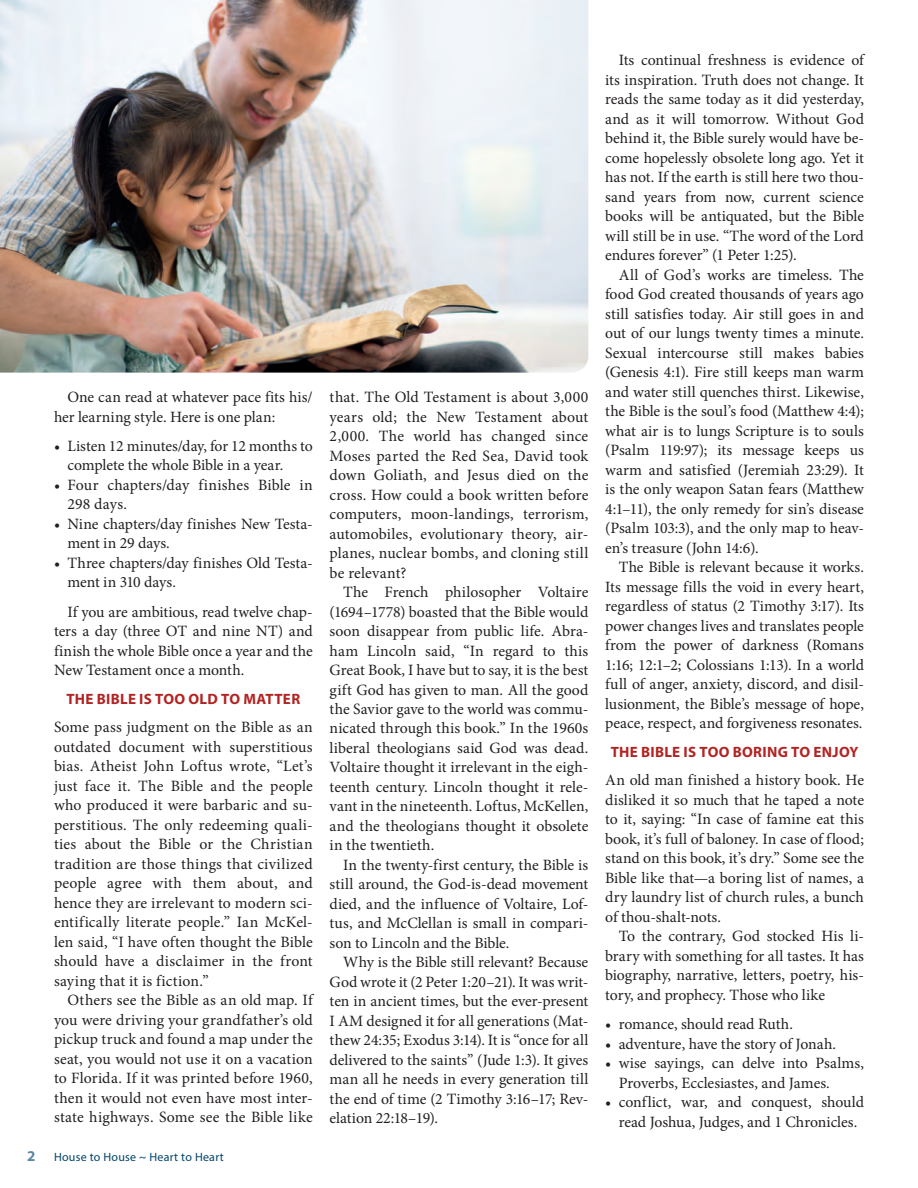
<style>
.page{position:relative;width:918px;height:1188px;background:#fff}
.page>*{position:absolute;margin:0;border:0;box-sizing:border-box;transform-origin:0 0}
.Body_Serif{font:15.75px/19.5px "Minion Pro";color:#231f20;text-align:justify}
.Main_Article_Heading{font:700 15px "Myriad Pro";letter-spacing:.02em;color:#b22423}
.t1{font:12px "Myriad Pro";letter-spacing:.02em;color:#00446a}
.s1{font-weight:700;font-size:15px;color:#5c87a1}
</style>
<div class="page">
<img style="left:0;top:0;width:588px;height:373px">
<p class="Body_Serif" style="left:54px;top:387px;width:260px;text-indent:13px">One can read at whatever pace fits his/ her learning style. Here is one plan:</p>
<p class="Body_Serif" style="left:68px;top:436px;width:247px;text-indent:-14px">• Listen 12 minutes/day, for 12 months to complete the whole Bible in a year.</p>
<p class="Body_Serif" style="left:68px;top:475px;width:247px;text-indent:-14px">• Four chapters/day finishes Bible in<br>298 days.</p>
<p class="Body_Serif" style="left:68px;top:514px;width:247px;text-indent:-14px">• Nine chapters/day finishes New Testa&shy;ment in 29 days.</p>
<p class="Body_Serif" style="left:68px;top:553px;width:247px;text-indent:-14px">• Three chapters/day finishes Old Testa&shy;ment in 310 days.</p>
<p class="Body_Serif" style="left:54px;top:602px;width:260px;text-indent:13px">If you are ambitious, read twelve chap&shy;ters a day (three OT and nine NT) and finish the whole Bible once a year and the New Testament once a month.</p>
<p class="Main_Article_Heading" style="left:66px;top:689px;width:235px">THE BIBLE IS TOO OLD TO MATTER</p>
<p class="Body_Serif" style="left:54px;top:717px;width:260px">Some pass judgment on the Bible as an outdated document with superstitious bias. Atheist John Loftus wrote, “Let’s just face it. The Bible and the people who produced it were barbaric and su&shy;perstitious. The only redeeming quali&shy;ties about the Bible or the Christian tradition are those things that civilized people agree with them about, and hence they are irrelevant to modern sci&shy;entifically literate people.” Ian McKel&shy;len said, “I have often thought the Bible should have a disclaimer in the front saying that it is fiction.”</p>
<p class="Body_Serif" style="left:54px;top:990px;width:260px;text-indent:13px">Others see the Bible as an old map. If you were driving your grandfather’s old pickup truck and found a map under the seat, you would not use it on a vacation to Florida. If it was printed before 1960, then it would not even have most inter&shy;state highways. Some see the Bible like</p>
<p class="t1" style="left:27px;top:1150px;width:198px"><span class="s1">2</span> House to House ~ Heart to Heart</p>
<p class="Body_Serif" style="left:330px;top:387px;width:260px">that. The Old Testament is about 3,000 years old; the New Testament about 2,000. The world has changed since Moses parted the Red Sea, David took down Goliath, and Jesus died on the cross. How could a book written before computers, moon-landings, terrorism, automobiles, evolutionary theory, air&shy;planes, nuclear bombs, and cloning still be relevant?</p>
<p class="Body_Serif" style="left:330px;top:582px;width:260px;text-indent:13px">The French philosopher Voltaire (1694–1778) boasted that the Bible would soon disappear from public life. Abra&shy;ham Lincoln said, “In regard to this Great Book, I have but to say, it is the best gift God has given to man. All the good the Savior gave to the world was commu&shy;nicated through this book.” In the 1960s liberal theologians said God was dead.<br>Voltaire thought it irrelevant in the eigh&shy;teenth century. Lincoln thought it rele&shy;vant in the nineteenth. Loftus, McKellen, and the theologians thought it obsolete in the twentieth.</p>
<p class="Body_Serif" style="left:330px;top:855px;width:260px;text-indent:13px">In the twenty-first century, the Bible is still around, the God-is-dead movement died, and the influence of Voltaire, Lof&shy;tus, and McClellan is small in compari&shy;son to Lincoln and the Bible.</p>
<p class="Body_Serif" style="left:330px;top:953px;width:260px;text-indent:13px">Why is the Bible still relevant? Because God wrote it (2 Peter 1:20–21). It was writ&shy;ten in ancient times, but the ever-present I AM designed it for all generations (Mat&shy;thew 24:35; Exodus 3:14). It is “once for all delivered to the saints” (Jude 1:3). It gives man all he needs in every generation till the end of time (2 Timothy 3:16–17; Rev&shy;elation 22:18–19).</p>
<p class="Body_Serif" style="left:605px;top:51px;width:260px;text-indent:13px">Its continual freshness is evidence of its inspiration. Truth does not change. It reads the same today as it did yesterday, and as it will tomorrow. Without God behind it, the Bible surely would have be&shy;come hopelessly obsolete long ago. Yet it has not. If the earth is still here two thou&shy;sand years from now, current science books will be antiquated, but the Bible will still be in use. “The word of the Lord endures forever” (1 Peter 1:25).</p>
<p class="Body_Serif" style="left:605px;top:265px;width:260px;text-indent:13px">All of God’s works are timeless. The food God created thousands of years ago still satisfies today. Air still goes in and out of our lungs twenty times a minute.<br>Sexual intercourse still makes babies (Genesis 4:1). Fire still keeps man warm and water still quenches thirst. Likewise, the Bible is the soul’s food (Matthew 4:4); what air is to lungs Scripture is to souls (Psalm 119:97); its message keeps us warm and satisfied (Jeremiah 23:29). It is the only weapon Satan fears (Matthew 4:1–11), the only remedy for sin’s disease (Psalm 103:3), and the only map to heav&shy;en’s treasure (John 14:6).</p>
<p class="Body_Serif" style="left:605px;top:558px;width:260px;text-indent:13px">The Bible is relevant because it works.<br>Its message fills the void in every heart, regardless of status (2 Timothy 3:17). Its power changes lives and translates people from the power of darkness (Romans 1:16; 12:1–2; Colossians 1:13). In a world full of anger, anxiety, discord, and disil&shy;lusionment, the Bible’s message of hope, peace, respect, and forgiveness resonates.</p>
<p class="Main_Article_Heading" style="left:611px;top:742px;width:249px">THE BIBLE IS TOO BORING TO ENJOY</p>
<p class="Body_Serif" style="left:605px;top:771px;width:260px">An old man finished a history book. He disliked it so much that he taped a note to it, saying: “In case of famine eat this book, it’s full of baloney. In case of flood; stand on this book, it’s dry.” Some see the Bible like that—a boring list of names, a dry laundry list of church rules, a bunch of thou-shalt-nots.</p>
<p class="Body_Serif" style="left:605px;top:927px;width:260px;text-indent:13px">To the contrary, God stocked His li&shy;brary with something for all tastes. It has biography, narrative, letters, poetry, his&shy;tory, and prophecy. Those who like</p>
<p class="Body_Serif" style="left:605px;top:1014px;width:189px">• romance, should read Ruth.</p>
<p class="Body_Serif" style="left:605px;top:1034px;width:232px">• adventure, have the story of Jonah.</p>
<p class="Body_Serif" style="left:619px;top:1053px;width:247px;text-indent:-14px">• wise sayings, can delve into Psalms,<br>Proverbs, Ecclesiastes, and James.</p>
<p class="Body_Serif" style="left:605px;top:1092px;width:260px;text-align:center">• conflict, war, and conquest, should read Joshua, Judges, and 1 Chronicles.</p>
</div>
